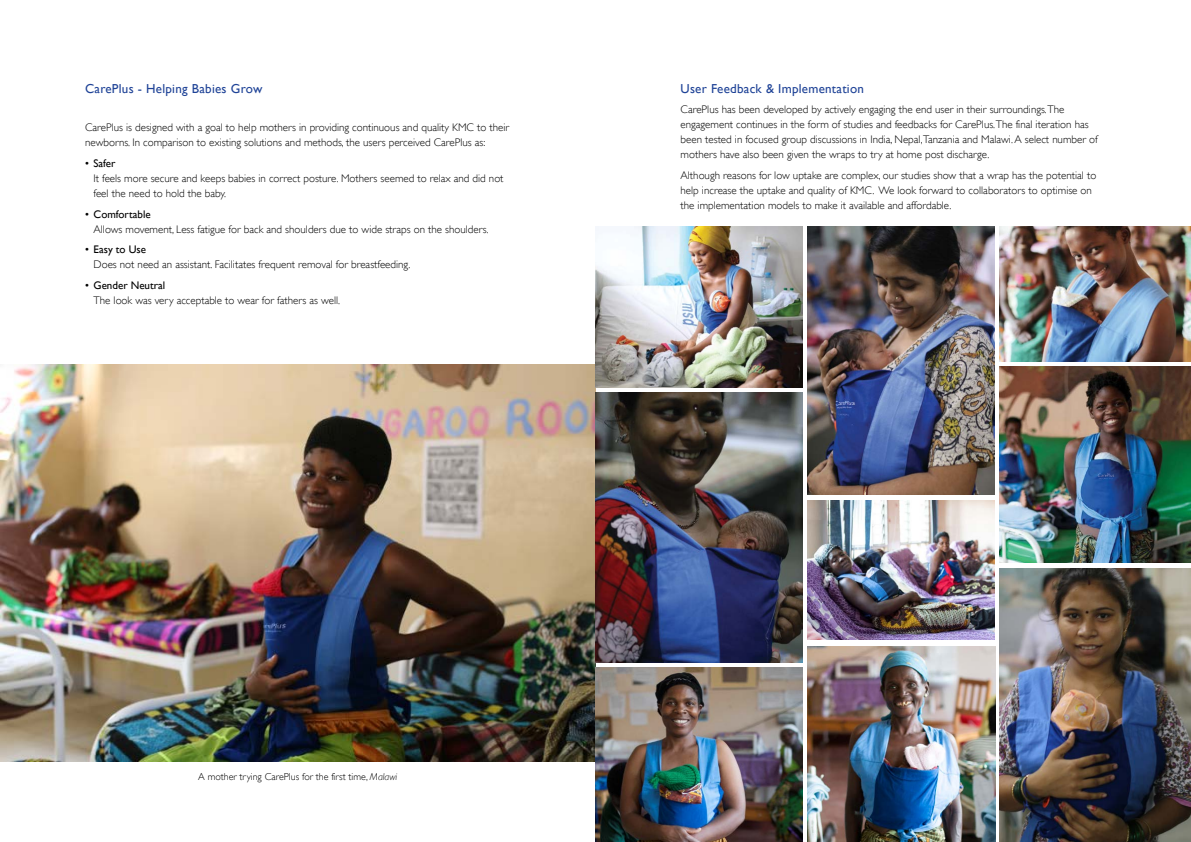
<style>
.page{position:relative;width:1191px;height:842px;background:#fff}
.page>*{position:absolute;margin:0;border:0;box-sizing:border-box;transform-origin:0 0}
.t1{font:13px "Gill Alt One";letter-spacing:.02em;color:#1f4397}
.t2{font:300 11px/15px "Gill Alt One";color:#000}
.t3{font:11px "Gill Alt One";color:#000}
.t4{font:300 10px "Gill Alt One";color:#000}
.s1{font-style:italic}
</style>
<div class="page">
<img style="left:0;top:364px;width:595px;height:397px">
<img style="left:595px;top:392px;width:208px;height:270px">
<img style="left:807px;top:227px;width:187px;height:267px">
<img style="left:999px;top:227px;width:192px;height:134px">
<img style="left:999px;top:367px;width:192px;height:196px">
<img style="left:1097px;top:474px;width:17px;height:3px">
<img style="left:595px;top:227px;width:208px;height:161px">
<img style="left:808px;top:646px;width:187px;height:196px">
<img style="left:595px;top:667px;width:208px;height:175px">
<img style="left:999px;top:568px;width:192px;height:274px">
<img style="left:807px;top:500px;width:187px;height:140px">
<p class="t1" style="left:85px;top:81px;width:179px">CarePlus - Helping Babies Grow</p>
<p class="t2" style="left:85px;top:120px;width:425px">CarePlus is designed with a goal to help mothers in providing continuous and quality KMC to their newborns. In comparison to existing solutions and methods, the users perceived CarePlus as:</p>
<p class="t3" style="left:85px;top:157px;width:32px">• Safer</p>
<p class="t2" style="left:94px;top:171px;width:411px">It feels more secure and keeps babies in correct posture. Mothers seemed to relax and did not feel the need to hold the baby.</p>
<p class="t3" style="left:85px;top:208px;width:67px">• Comfortable</p>
<p class="t2" style="left:94px;top:221px;width:397px">Allows movement, Less fatigue for back and shoulders due to wide straps on the shoulders.</p>
<p class="t3" style="left:85px;top:243px;width:62px">• Easy to Use</p>
<p class="t2" style="left:94px;top:257px;width:318px">Does not need an assistant. Facilitates frequent removal for breastfeeding.</p>
<p class="t3" style="left:85px;top:279px;width:82px">• Gender Neutral</p>
<p class="t2" style="left:94px;top:293px;width:248px">The look was very acceptable to wear for fathers as well.</p>
<p class="t1" style="left:680px;top:81px;width:185px">User Feedback &amp; Implementation</p>
<p class="t2" style="left:680px;top:102px;width:418px">CarePlus has been developed by actively engaging the end user in their surroundings.The engagement continues in the form of studies and feedbacks for CarePlus.The final iteration has been tested in focused group discussions in India, Nepal,Tanzania and Malawi. A select number of mothers have also been given the wraps to try at home post discharge.</p>
<p class="t2" style="left:680px;top:168px;width:417px">Although reasons for low uptake are complex, our studies show that a wrap has the potential to help increase the uptake and quality of KMC. We look forward to collaborators to optimise on the implementation models to make it available and affordable.</p>
<p class="t4" style="left:198px;top:770px;width:200px">A mother trying CarePlus for the first time, <span class="s1">Malawi</span></p>
</div>
